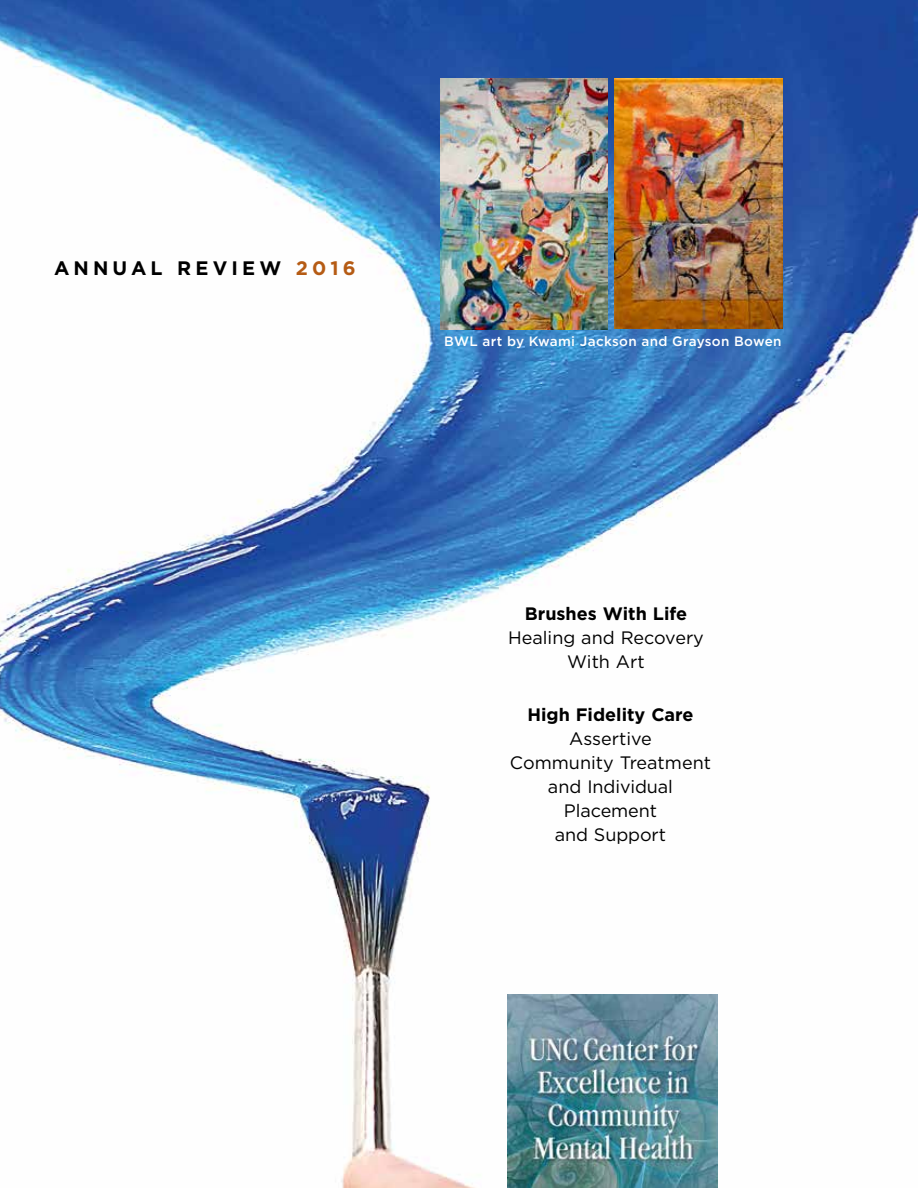
<style>
.page{position:relative;width:918px;height:1188px;background:#fff}
.page>*{position:absolute;margin:0;border:0;box-sizing:border-box;transform-origin:0 0}
.t1{font:700 19.5px "Gotham";letter-spacing:.21em;color:#000}
.t2{font:18px/24px "Gotham";letter-spacing:-.005em;color:#000;text-align:center}
.t3{font:700 18px "Gotham";color:#000}
.t4{font:500 13.5px "Gotham";letter-spacing:.025em;color:#fff}
.s1{color:#b55b14}
</style>
<div class="page">
<img style="left:0;top:0;width:918px;height:1188px">
<img style="left:508px;top:995px;width:209px;height:193px">
<img style="left:440px;top:79px;width:168px;height:251px">
<img style="left:615px;top:78px;width:167px;height:251px">
<p class="t1" style="left:54px;top:255px;width:303px">ANNUAL REVIEW <span class="s1">2016</span></p>
<p class="t4" style="left:444px;top:333px;width:339px">BWL art by Kwami Jackson and Grayson Bowen</p>
<p class="t3" style="left:525px;top:602px;width:164px">Brushes With Life</p>
<p class="t2" style="left:508px;top:625px;width:197px">Healing and Recovery<br>With Art</p>
<p class="t3" style="left:527px;top:702px;width:168px">High Fidelity Care</p>
<p class="t2" style="left:510px;top:726px;width:203px">Assertive<br>Community Treatment and Individual<br>Placement<br>and Support</p>
</div>
